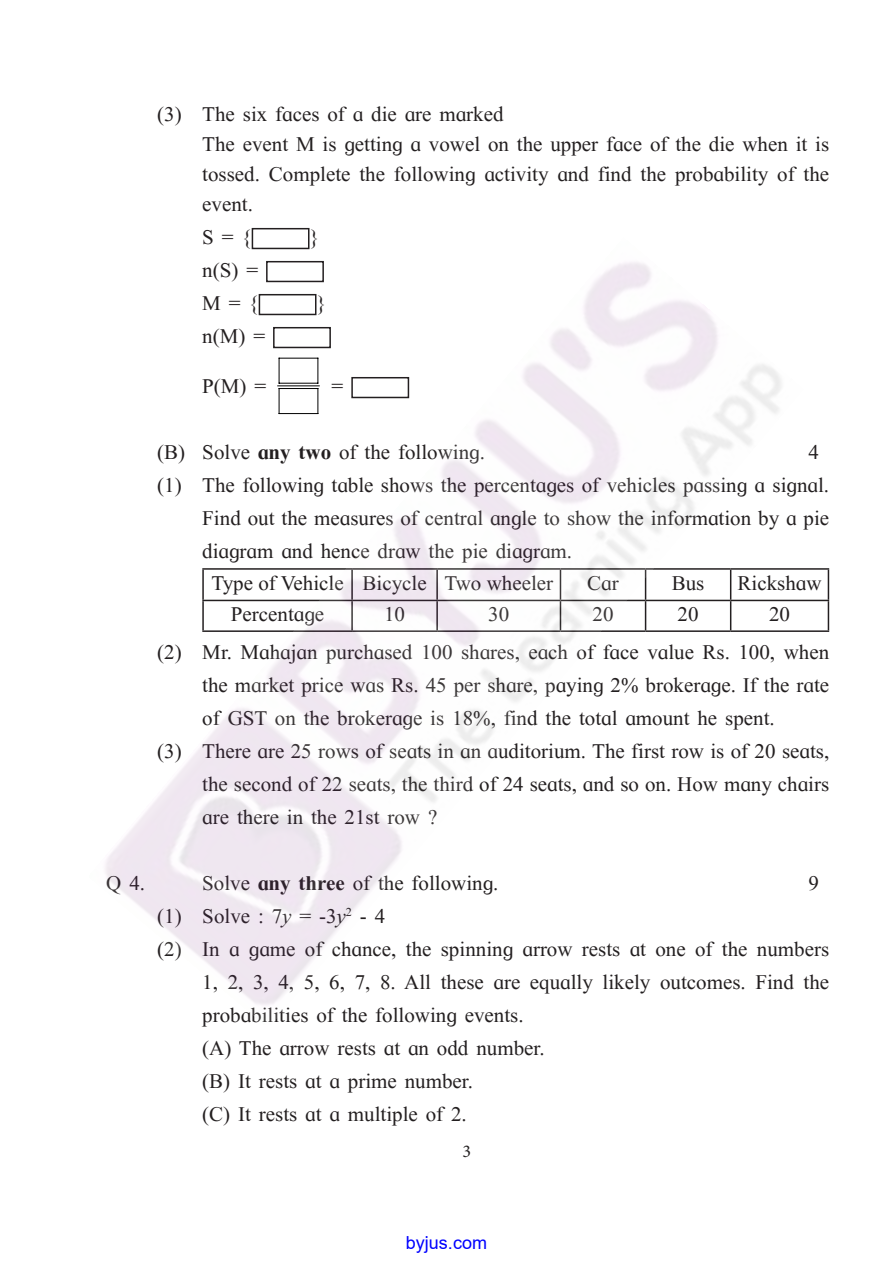
<style>
.page{position:relative;width:893px;height:1263px;background:#fff}
.page>*{position:absolute;margin:0;border:0;box-sizing:border-box;transform-origin:0 0}
.t1{font:21px/30px "AG Times";color:#231f20}
.t2{font:18px "Arial";color:#00f}
.t3{font:18px "Minion Pro";color:#231f20}
.s1{font-weight:700}
.s2{font-style:italic}
</style>
<div class="page">
<div style="left:252px;top:228px;width:57px;height:21px;border:2px solid #231f20"></div>
<hr style="left:731px;top:568px;width:98px;height:2px;background:#231f20">
<hr style="left:828px;top:570px;width:1px;height:30px;background:#231f20">
<hr style="left:731px;top:600px;width:98px;height:1px;background:#231f20">
<svg style="left:828px;top:601px;width:1px;height:29px"></svg>
<hr style="left:731px;top:630px;width:98px;height:2px;background:#231f20">
<img style="left:105px;top:238px;width:699px;height:767px">
<p class="t1" style="left:202px;top:99px;width:628px;text-indent:-45px">(3) The six faces of a die are marked<br>The event M is getting a vowel on the upper face of the die when it is tossed. Complete the following activity and find the probability of the event.</p>
<p class="t1" style="left:202px;top:222px;width:51px">S = {</p>
<p class="t1" style="left:309px;top:222px;width:12px">}</p>
<p class="t1" style="left:202px;top:253px;width:58px;line-height:33px">n(S) =<br>M = {</p>
<p class="t1" style="left:316px;top:288px;width:12px">}</p>
<p class="t1" style="left:202px;top:321px;width:64px">n(M) =</p>
<p class="t1" style="left:202px;top:371px;width:66px">P(M) =</p>
<p class="t1" style="left:332px;top:371px;width:13px">=</p>
<p class="t1" style="left:157px;top:437px;width:329px">(B) Solve <span class="s1">any two</span> of the following.</p>
<p class="t1" style="left:808px;top:437px;width:12px">4</p>
<p class="t1" style="left:157px;top:470px;width:673px">(1) The following table shows the percentages of vehicles passing a signal.</p>
<p class="t1" style="left:202px;top:503px;width:628px">Find out the measures of central angle to show the information by a pie</p>
<p class="t1" style="left:202px;top:536px;width:371px">diagram and hence draw the pie diagram.</p>
<p class="t1" style="left:211px;top:567px;width:343px">Type of Vehicle Bicycle Two wheeler</p>
<p class="t1" style="left:587px;top:567px;width:33px">Car</p>
<p class="t1" style="left:672px;top:567px;width:34px">Bus</p>
<p class="t1" style="left:737px;top:567px;width:86px">Rickshaw</p>
<p class="t1" style="left:231px;top:599px;width:95px">Percentage</p>
<p class="t1" style="left:384px;top:599px;width:22px">10</p>
<p class="t1" style="left:488px;top:599px;width:22px">30</p>
<p class="t1" style="left:592px;top:599px;width:22px">20</p>
<p class="t1" style="left:678px;top:599px;width:22px">20</p>
<p class="t1" style="left:157px;top:595px;width:673px;line-height:38px;text-indent:612px">20<br>(2) Mr. Mahajan purchased 100 shares, each of face value Rs. 100, when</p>
<p class="t1" style="left:202px;top:670px;width:628px">the market price was Rs. 45 per share, paying 2% brokerage. If the rate</p>
<p class="t1" style="left:202px;top:703px;width:574px">of GST on the brokerage is 18%, find the total amount he spent.</p>
<p class="t1" style="left:157px;top:736px;width:673px">(3) There are 25 rows of seats in an auditorium. The first row is of 20 seats,</p>
<p class="t1" style="left:202px;top:769px;width:628px">the second of 22 seats, the third of 24 seats, and so on. How many chairs</p>
<p class="t1" style="left:202px;top:802px;width:237px">are there in the 21st row ?</p>
<p class="t1" style="left:106px;top:868px;width:40px">Q 4.</p>
<p class="t1" style="left:202px;top:868px;width:298px">Solve <span class="s1">any three</span> of the following.</p>
<p class="t1" style="left:808px;top:868px;width:12px">9</p>
<p class="t1" style="left:157px;top:901px;width:230px">(1) Solve : 7<span class="s2">y</span> = -3<span class="s2">y</span><sup>2</sup> - 4</p>
<p class="t1" style="left:157px;top:934px;width:673px">(2) In a game of chance, the spinning arrow rests at one of the numbers</p>
<p class="t1" style="left:202px;top:967px;width:628px">1, 2, 3, 4, 5, 6, 7, 8. All these are equally likely outcomes. Find the</p>
<p class="t1" style="left:202px;top:1000px;width:323px">probabilities of the following events.</p>
<p class="t1" style="left:202px;top:1033px;width:344px">(A) The arrow rests at an odd number.</p>
<p class="t1" style="left:202px;top:1066px;width:272px">(B) It rests at a prime number.</p>
<p class="t1" style="left:202px;top:1099px;width:266px">(C) It rests at a multiple of 2.</p>
<p class="t3" style="left:462px;top:1139px;width:10px">3</p>
<p class="t2" style="left:406px;top:1230px;width:83px">byjus.com</p>
</div>
